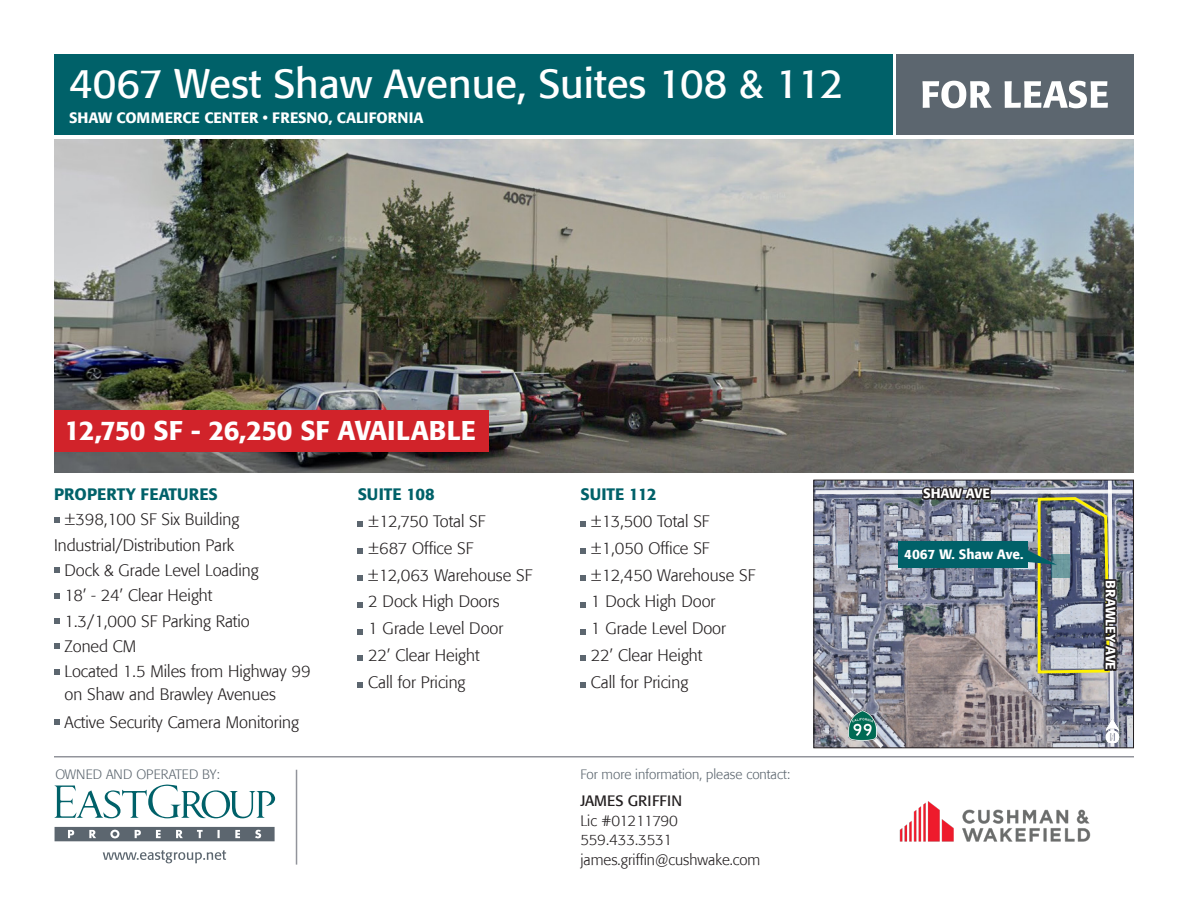
<style>
.page{position:relative;width:1188px;height:918px;background:#fff}
.page>*{position:absolute;margin:0;border:0;box-sizing:border-box;transform-origin:0 0}
.t1{font:40.5px "Formata";color:#fff}
.t2{font:500 27px "Formata";letter-spacing:-.01em;color:#fff}
.t3{font:300 16.5px "Formata";color:#231f20}
.t4{font:500 16.5px "Formata";color:#006169}
.t5{font:500 15px "Formata";color:#fff}
.t6{font:300 15px "Formata";color:#231f20}
.t7{font:15px "Formata";letter-spacing:.02em;color:#231f20}
.t8{font:300 15px "Formata";letter-spacing:-.04em;color:#231f20}
.t9{font:300 15px "Formata";letter-spacing:-.02em;color:#231f20}
.t10{font:300 13.5px "Formata";color:#5c666f}
.t11{font:500 13.5px "Formata";color:#fff}
</style>
<div class="page">
<div style="left:54px;top:54px;width:838px;height:81px;background:#006169"></div>
<div style="left:896px;top:54px;width:238px;height:81px;background:#5c666f"></div>
<svg style="left:922px;top:81px;width:186px;height:27px"></svg>
<svg style="left:54px;top:785px;width:221px;height:33px"></svg>
<svg style="left:55px;top:827px;width:220px;height:14px;background:#6d767e"></svg>
<svg style="left:103px;top:850px;width:123px;height:13px"></svg>
<hr style="left:296px;top:770px;width:1px;height:95px;background:#92949b">
<hr style="left:54px;top:756px;width:1080px;height:2px;background:#92949b">
<img style="left:54px;top:140px;width:1080px;height:333px">
<svg style="left:580px;top:522px;width:6px;height:5px"></svg>
<svg style="left:580px;top:549px;width:6px;height:5px"></svg>
<svg style="left:580px;top:575px;width:6px;height:6px"></svg>
<svg style="left:580px;top:602px;width:6px;height:5px"></svg>
<svg style="left:580px;top:629px;width:6px;height:5px"></svg>
<svg style="left:580px;top:656px;width:6px;height:5px"></svg>
<svg style="left:580px;top:683px;width:6px;height:5px"></svg>
<svg style="left:54px;top:517px;width:5px;height:5px"></svg>
<svg style="left:54px;top:568px;width:5px;height:5px"></svg>
<svg style="left:54px;top:593px;width:5px;height:5px"></svg>
<svg style="left:54px;top:619px;width:5px;height:5px"></svg>
<svg style="left:54px;top:644px;width:5px;height:5px"></svg>
<svg style="left:54px;top:669px;width:5px;height:5px"></svg>
<svg style="left:54px;top:720px;width:5px;height:5px"></svg>
<img style="left:899px;top:801px;width:192px;height:41px">
<div style="left:54px;top:410px;width:434px;height:42px;background:#d1232a"></div>
<svg style="left:358px;top:522px;width:5px;height:5px"></svg>
<svg style="left:358px;top:549px;width:5px;height:5px"></svg>
<svg style="left:358px;top:575px;width:5px;height:6px"></svg>
<svg style="left:358px;top:602px;width:5px;height:5px"></svg>
<svg style="left:358px;top:629px;width:5px;height:5px"></svg>
<svg style="left:358px;top:656px;width:5px;height:5px"></svg>
<svg style="left:358px;top:683px;width:5px;height:5px"></svg>
<img style="left:813px;top:479px;width:321px;height:270px">
<img style="left:849px;top:711px;width:28px;height:29px">
<p class="t1" style="left:69px;top:59px;width:775px">4067 West Shaw Avenue, Suites 108 &amp; 112</p>
<p class="t5" style="left:69px;top:109px;width:356px">SHAW COMMERCE CENTER • FRESNO, CALIFORNIA</p>
<p class="t2" style="left:65px;top:413px;width:413px">12,750 SF - 26,250 SF AVAILABLE</p>
<p class="t4" style="left:54px;top:484px;width:165px">PROPERTY FEATURES</p>
<p class="t3" style="left:64px;top:510px;width:176px">±398,100 SF Six Building</p>
<p class="t3" style="left:54px;top:535px;width:182px">Industrial/Distribution Park</p>
<p class="t3" style="left:64px;top:561px;width:196px">Dock &amp; Grade Level Loading</p>
<p class="t3" style="left:64px;top:586px;width:149px">18’ - 24’ Clear Height</p>
<p class="t3" style="left:64px;top:611px;width:187px">1.3/1,000 SF Parking Ratio</p>
<p class="t3" style="left:64px;top:637px;width:73px">Zoned CM</p>
<p class="t3" style="left:64px;top:662px;width:248px">Located 1.5 Miles from Highway 99</p>
<p class="t3" style="left:65px;top:684px;width:213px">on Shaw and Brawley Avenues</p>
<p class="t3" style="left:64px;top:713px;width:236px">Active Security Camera Monitoring</p>
<p class="t10" style="left:55px;top:766px;width:166px">OWNED AND OPERATED BY:</p>
<p class="t10" style="left:580px;top:767px;width:211px">For more information, please contact:</p>
<p class="t4" style="left:358px;top:484px;width:79px">SUITE 108</p>
<p class="t3" style="left:368px;top:511px;width:119px">±12,750 Total SF</p>
<p class="t3" style="left:368px;top:538px;width:107px">±687 Office SF</p>
<p class="t3" style="left:368px;top:565px;width:166px">±12,063 Warehouse SF</p>
<p class="t3" style="left:368px;top:592px;width:133px">2 Dock High Doors</p>
<p class="t3" style="left:368px;top:619px;width:137px">1 Grade Level Door</p>
<p class="t3" style="left:368px;top:646px;width:113px">22’ Clear Height</p>
<p class="t3" style="left:368px;top:672px;width:99px">Call for Pricing</p>
<p class="t4" style="left:580px;top:484px;width:78px">SUITE 112</p>
<p class="t3" style="left:591px;top:511px;width:120px">±13,500 Total SF</p>
<p class="t3" style="left:591px;top:538px;width:120px">±1,050 Office SF</p>
<p class="t3" style="left:591px;top:565px;width:166px">±12,450 Warehouse SF</p>
<p class="t3" style="left:591px;top:592px;width:126px">1 Dock High Door</p>
<p class="t3" style="left:591px;top:619px;width:137px">1 Grade Level Door</p>
<p class="t3" style="left:591px;top:646px;width:113px">22’ Clear Height</p>
<p class="t3" style="left:591px;top:672px;width:99px">Call for Pricing</p>
<p class="t7" style="left:580px;top:792px;width:103px">JAMES GRIFFIN</p>
<p class="t8" style="left:580px;top:812px;width:99px">Lic #01211790</p>
<p class="t9" style="left:580px;top:831px;width:93px">559.433.3531</p>
<p class="t6" style="left:580px;top:851px;width:182px">james.griffin@cushwake.com</p>
<p class="t11" style="left:923px;top:485px;width:68px">SHAW AVE</p>
<p class="t11" style="left:904px;top:546px;width:121px">4067 W. Shaw Ave.</p>
<p class="t11" style="left:1119px;top:580px;width:91px;rotate:90deg">BRAWLEY AVE</p>
</div>
